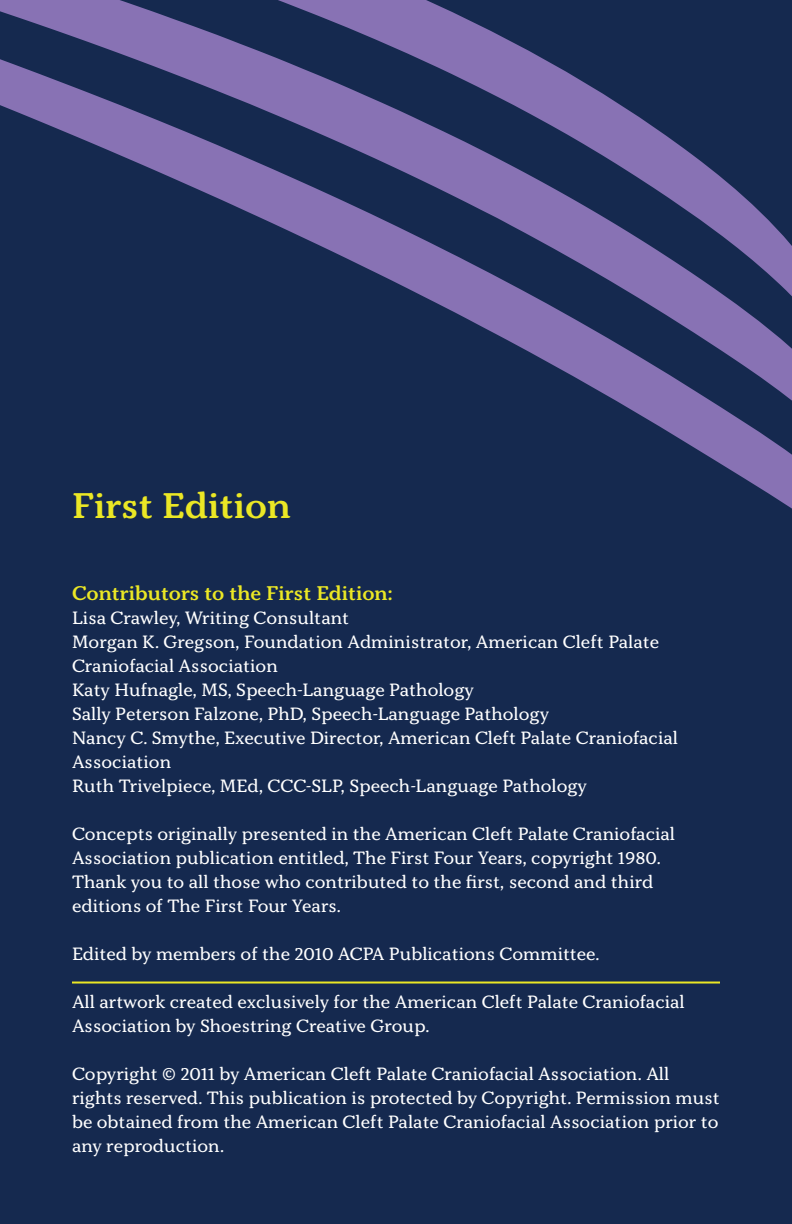
<style>
.page{position:relative;width:792px;height:1224px;background:#15294f}
.page>*{position:absolute;margin:0;border:0;box-sizing:border-box;transform-origin:0 0}
.t1{font:600 36px "Kopius";color:#ebe725}
.t2{font:600 20px "Kopius";color:#ebe725}
.t3{font:18px/24px "Kopius";color:#fff}
</style>
<div class="page">
<svg style="left:0;top:0;width:792px;height:509px"></svg>
<hr style="left:72px;top:982px;width:648px;height:2px;background:#ebe725">
<h1 class="t1" style="left:72px;top:483px;width:220px">First Edition</h1>
<p class="t2" style="left:72px;top:581px;width:322px">Contributors to the First Edition:</p>
<p class="t3" style="left:72px;top:606px;width:608px">Lisa Crawley, Writing Consultant<br>Morgan K. Gregson, Foundation Administrator, American Cleft Palate Craniofacial Association<br>Katy Hufnagle, MS, Speech-Language Pathology<br>Sally Peterson Falzone, PhD, Speech-Language Pathology<br>Nancy C. Smythe, Executive Director, American Cleft Palate Craniofacial Association<br>Ruth Trivelpiece, MEd, CCC-SLP, Speech-Language Pathology</p>
<p class="t3" style="left:72px;top:822px;width:605px">Concepts originally presented in the American Cleft Palate Craniofacial Association publication entitled, The First Four Years, copyright 1980.<br>Thank you to all those who contributed to the first, second and third editions of The First Four Years.</p>
<p class="t3" style="left:72px;top:942px;width:529px">Edited by members of the 2010 ACPA Publications Committee.</p>
<p class="t3" style="left:72px;top:990px;width:614px">All artwork created exclusively for the American Cleft Palate Craniofacial<br>Association by Shoestring Creative Group.</p>
<p class="t3" style="left:72px;top:1062px;width:649px">Copyright © 2011 by American Cleft Palate Craniofacial Association. All rights reserved. This publication is protected by Copyright. Permission must be obtained from the American Cleft Palate Craniofacial Association prior to any reproduction.</p>
</div>
